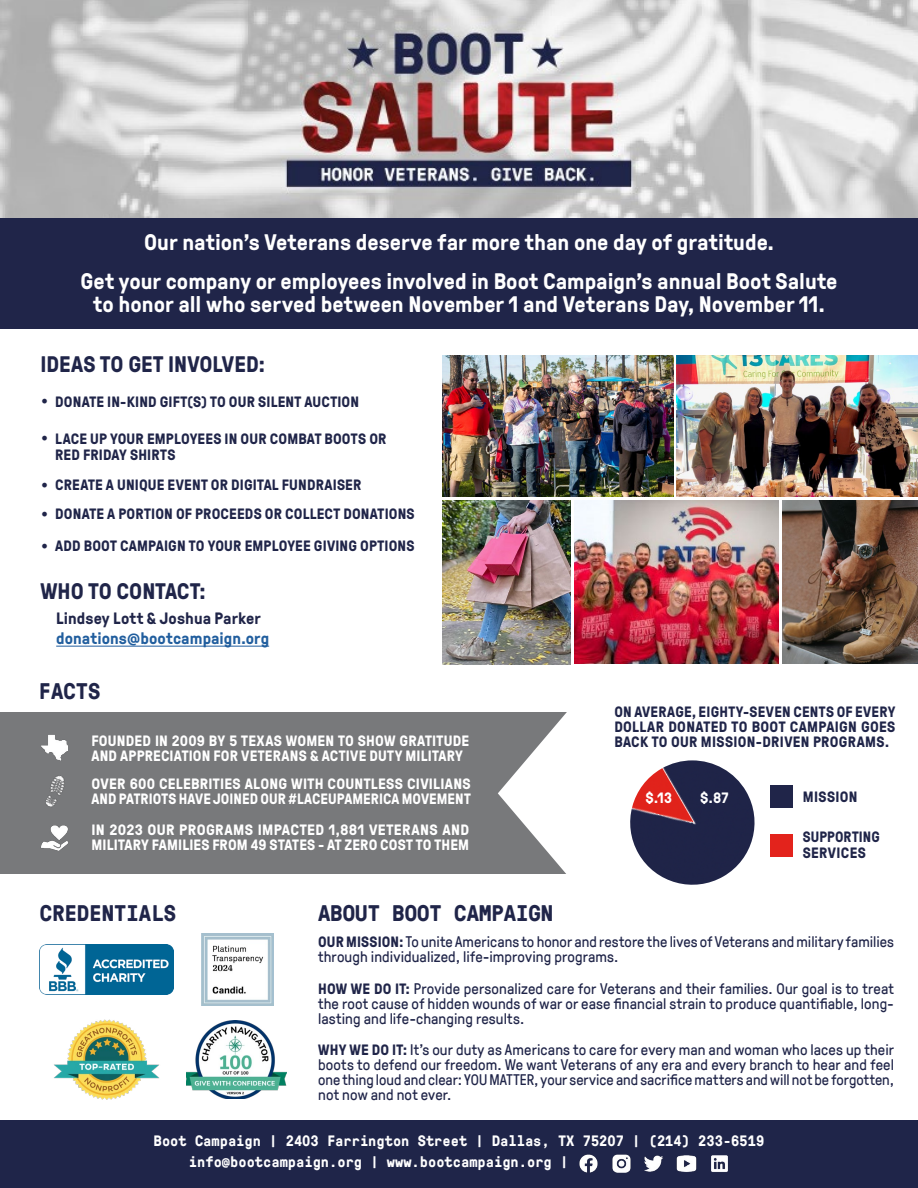
<style>
.page{position:relative;width:918px;height:1188px;background:#fff}
.page>*{position:absolute;margin:0;border:0;box-sizing:border-box;transform-origin:0 0}
.t1{font:700 22.5px/39.5px "GT Pressura";color:#fff;text-align:center}
.t2{font:700 22.5px "GT Pressura Mono";color:#202549}
.t3{font:700 22.5px "GT Pressura";letter-spacing:.005em;color:#202549}
.t4{font:18px/37.2px "Minion Pro";color:#202549}
.t5{font:700 16.5px "GT Pressura";letter-spacing:.005em;color:#215e9e}
.t6{font:700 16.5px "GT Pressura";letter-spacing:.005em;color:#202549}
.t7{font:15px/15px "GT Pressura";letter-spacing:.005em;color:#202549;text-align:justify}
.t8{font:700 15px/15px "GT Pressura";letter-spacing:.015em;color:#202549}
.t9{font:700 15px/15px "GT Pressura";letter-spacing:.015em;color:#fff}
.t10{font:700 15px/21px "GT Pressura Mono";color:#fff}
.s1{font-weight:700}
</style>
<div class="page">
<div style="left:0;top:217px;width:918px;height:111px;background:#202549"></div>
<div style="left:0;top:712px;width:635px;height:162px;background:#78797b"></div>
<svg style="left:498px;top:712px;width:279px;height:162px;fill:#fff"></svg>
<img style="left:41px;top:734px;width:27px;height:27px">
<img style="left:46px;top:775px;width:18px;height:32px">
<img style="left:41px;top:825px;width:27px;height:26px">
<img style="left:0;top:0;width:918px;height:217px">
<div style="left:0;top:1121px;width:918px;height:67px;background:#1f2549"></div>
<img style="left:579px;top:1154px;width:19px;height:19px">
<img style="left:711px;top:1155px;width:17px;height:17px">
<img style="left:676px;top:1155px;width:21px;height:17px">
<img style="left:644px;top:1155px;width:19px;height:17px">
<img style="left:612px;top:1154px;width:19px;height:19px">
<div style="left:770px;top:785px;width:22px;height:22px;background:#202549"></div>
<div style="left:770px;top:834px;width:22px;height:22px;background:#e3231c"></div>
<img style="left:621px;top:760px;width:142px;height:125px">
<img style="left:54px;top:1019px;width:105px;height:81px">
<img style="left:186px;top:1021px;width:101px;height:77px">
<img style="left:40px;top:944px;width:133px;height:51px">
<img style="left:201px;top:933px;width:72px;height:72px">
<hr style="left:56px;top:646px;width:213px;height:1px;background:#215e9e">
<img style="left:677px;top:355px;width:241px;height:142px">
<img style="left:443px;top:355px;width:230px;height:142px">
<img style="left:782px;top:500px;width:136px;height:163px">
<img style="left:575px;top:500px;width:204px;height:163px">
<img style="left:443px;top:500px;width:128px;height:165px">
<h1 class="t1" style="left:81px;top:221px;width:758px">Our nation’s Veterans deserve far more than one day of gratitude.<br>Get your company or employees involved in Boot Campaign’s annual Boot Salute</h1>
<h1 class="t1" style="left:93px;top:284px;width:733px">to honor all who served between November 1 and Veterans Day, November 11.</h1>
<h1 class="t3" style="left:40px;top:348px;width:227px">IDEAS TO GET INVOLVED:</h1>
<p class="t8" style="left:55px;top:393px;width:305px">DONATE IN-KIND GIFT(S) TO OUR SILENT AUCTION</p>
<p class="t8" style="left:55px;top:430px;width:333px;line-height:16.5px">LACE UP YOUR EMPLOYEES IN OUR COMBAT BOOTS OR<br>RED FRIDAY SHIRTS</p>
<p class="t8" style="left:55px;top:469px;width:361px;line-height:29.5px">CREATE A UNIQUE EVENT OR DIGITAL FUNDRAISER<br>DONATE A PORTION OF PROCEEDS OR COLLECT DONATIONS</p>
<p class="t8" style="left:55px;top:538px;width:361px">ADD BOOT CAMPAIGN TO YOUR EMPLOYEE GIVING OPTIONS</p>
<p class="t4" style="left:41px;top:381px;width:9px">• •</p>
<p class="t4" style="left:41px;top:468px;width:9px;line-height:29.4px">• •</p>
<p class="t4" style="left:41px;top:525px;width:9px">•</p>
<h1 class="t3" style="left:40px;top:575px;width:167px">WHO TO CONTACT:</h1>
<p class="t6" style="left:56px;top:606px;width:206px">Lindsey Lott &amp; Joshua Parker</p>
<p class="t5" style="left:56px;top:627px;width:214px">donations@bootcampaign.org</p>
<h1 class="t2" style="left:39px;top:675px;width:63px">FACTS</h1>
<p class="t9" style="left:92px;top:732px;width:379px">FOUNDED IN 2009 BY 5 TEXAS WOMEN TO SHOW GRATITUDE<br>AND APPRECIATION FOR VETERANS &amp; ACTIVE DUTY MILITARY</p>
<p class="t9" style="left:92px;top:775px;width:381px">OVER 600 CELEBRITIES ALONG WITH COUNTLESS CIVILIANS<br>AND PATRIOTS HAVE JOINED OUR #LACEUPAMERICA MOVEMENT</p>
<p class="t9" style="left:92px;top:821px;width:379px">IN 2023 OUR PROGRAMS IMPACTED 1,881 VETERANS AND<br>MILITARY FAMILIES FROM 49 STATES - AT ZERO COST TO THEM</p>
<h1 class="t2" style="left:40px;top:897px;width:138px">CREDENTIALS</h1>
<h1 class="t2" style="left:318px;top:897px;width:237px">ABOUT BOOT CAMPAIGN</h1>
<p class="t8" style="left:614px;top:704px;width:283px;text-align:justify">ON AVERAGE, EIGHTY-SEVEN CENTS OF EVERY DOLLAR DONATED TO BOOT CAMPAIGN GOES BACK TO OUR MISSION-DRIVEN PROGRAMS.</p>
<p class="t9" style="left:645px;top:790px;width:28px">$.13</p>
<p class="t9" style="left:700px;top:790px;width:30px">$.87</p>
<p class="t8" style="left:803px;top:789px;width:56px">MISSION</p>
<p class="t8" style="left:803px;top:827px;width:78px;line-height:17px">SUPPORTING<br>SERVICES</p>
<p class="t7" style="left:318px;top:933px;width:577px"><span class="s1">OUR MISSION:</span> To unite Americans to honor and restore the lives of Veterans and military families through individualized, life-improving programs.</p>
<p class="t7" style="left:318px;top:980px;width:577px"><span class="s1">HOW WE DO IT:</span> Provide personalized care for Veterans and their families. Our goal is to treat the root cause of hidden wounds of war or ease financial strain to produce quantifiable, long&shy;lasting and life-changing results.</p>
<p class="t7" style="left:318px;top:1042px;width:577px"><span class="s1">WHY WE DO IT:</span> It’s our duty as Americans to care for every man and woman who laces up their boots to defend our freedom. We want Veterans of any era and every branch to hear and feel one thing loud and clear: YOU MATTER, your service and sacrifice matters and will not be forgotten, not now and not ever.</p>
<p class="t10" style="left:189px;top:1130px;width:577px;text-indent:-35px">Boot Campaign | 2403 Farrington Street | Dallas, TX 75207 | (214) 233-6519 info@bootcampaign.org | www.bootcampaign.org |</p>
</div>
